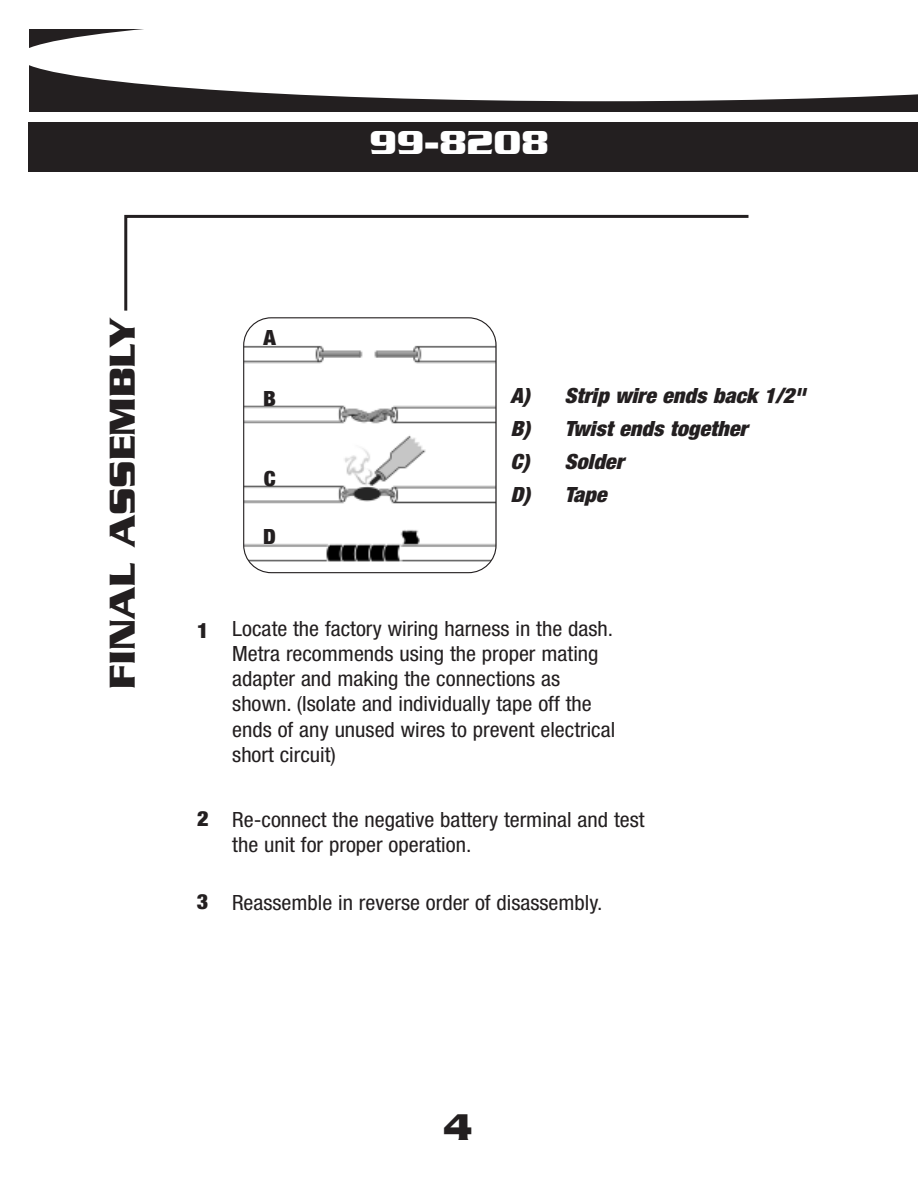
<style>
.page{position:relative;width:918px;height:1188px;background:#fff}
.page>*{position:absolute;margin:0;border:0;box-sizing:border-box;transform-origin:0 0}
.t1{font:700 40.2px "Serpentine";color:#231f20;scale:.87 1}
.t2{font:700 39px "Serpentine";color:#231f20}
.t3{font:700 36px "Serpentine";color:#fff}
.t4{font:condensed 21px/25.2px "Helvetica Neue";color:#231f20;scale:1.06 1}
.t5{font:italic 900 condensed 21px/32.7px "Helvetica Neue";color:#231f20;scale:1.06 1}
.t6{font:900 condensed 21px "Helvetica Neue";color:#231f20;scale:1.06 1}
.s1{font-weight:900}
</style>
<div class="page">
<div style="left:29px;top:29px;width:889px;height:83px;background:#231f20"></div>
<svg style="left:29px;top:29px;width:889px;height:72px;background:#e7e7e7"></svg>
<div style="left:889px;top:18px;width:29px;height:59px;background:#fff"></div>
<div style="left:29px;top:123px;width:889px;height:49px;background:#231f20"></div>
<svg style="left:124px;top:214px;width:625px;height:97px"></svg>
<svg style="left:243px;top:317px;width:254px;height:256px"></svg>
<div style="left:259px;top:280px;width:49px;height:36px;background:#fff"></div>
<h3 class="t3" style="left:369px;top:131px;width:181px">99-8208</h3>
<h2 class="t2" style="left:110px;top:689px;width:372px;rotate:-90deg">FINAL ASSEMBLY</h2>
<p class="t6" style="left:263px;top:330px;width:13px">A</p>
<p class="t6" style="left:263px;top:391px;width:14px">B</p>
<p class="t6" style="left:264px;top:471px;width:13px">C</p>
<p class="t6" style="left:263px;top:529px;width:14px">D</p>
<p class="t5" style="left:510px;top:381px;width:279px">A) Strip wire ends back 1/2"<br>B) Twist ends together<br>C) Solder<br>D) Tape</p>
<p class="t6" style="left:197px;top:623px;width:12px">1</p>
<p class="t6" style="left:197px;top:811px;width:12px">2</p>
<p class="t4" style="left:232px;top:617px;width:363px">Locate the factory wiring harness in the dash.<br>Metra recommends using the proper mating adapter and making the connections as shown. (Isolate and individually tape off the ends of any unused wires to prevent electrical short circuit)</p>
<p class="t4" style="left:232px;top:808px;width:390px">Re-connect the negative battery terminal and test the unit for proper operation.</p>
<p class="t4" style="left:197px;top:891px;width:384px"><span class="s1">3</span> Reassemble in reverse order of disassembly.</p>
<h1 class="t1" style="left:444px;top:1114px;width:34px">4</h1>
</div>
